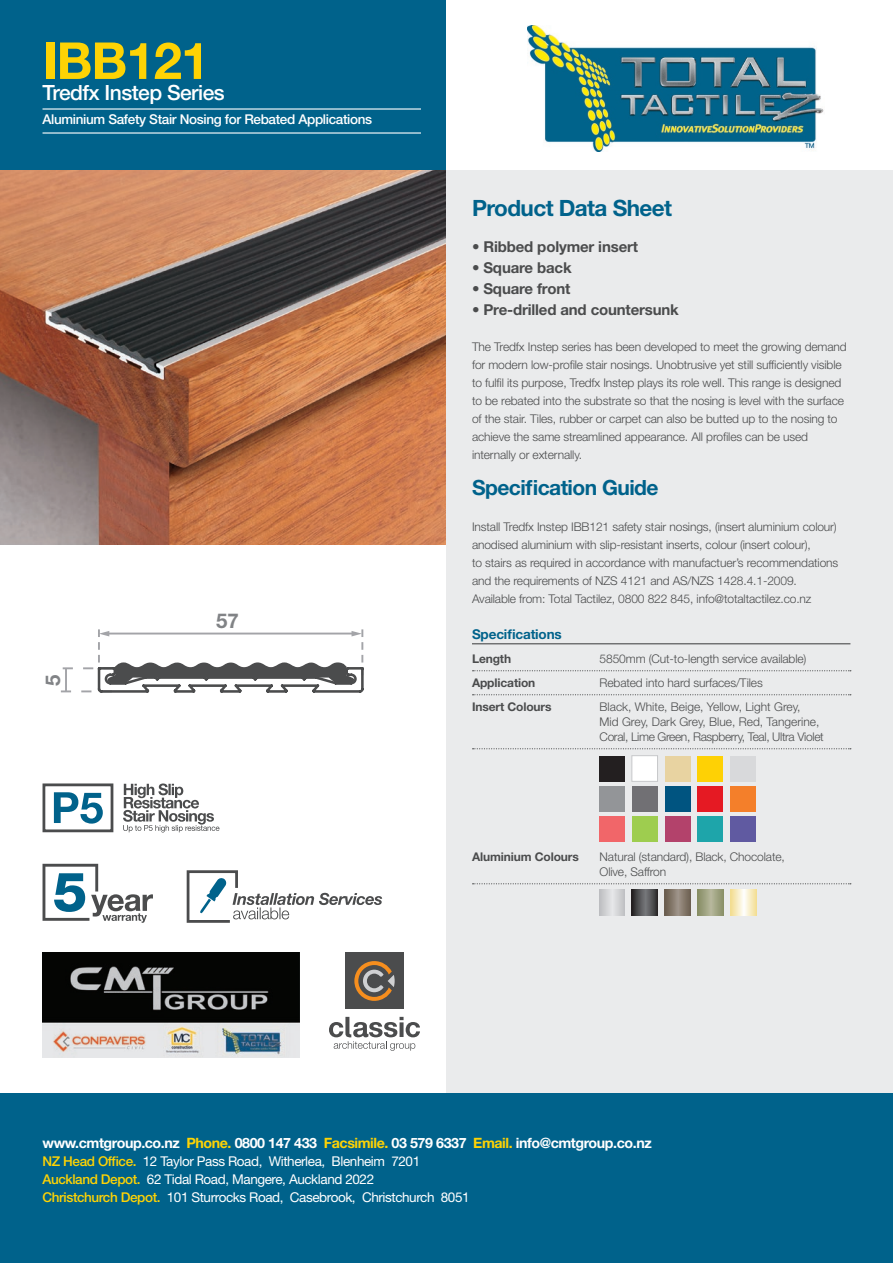
<style>
.page{position:relative;width:893px;height:1263px;background:#fff}
.page>*{position:absolute;margin:0;border:0;box-sizing:border-box;transform-origin:0 0}
.t1{font:700 51px "Helvetica Neue LT Std";letter-spacing:-.02em;color:#fed304}
.t2{font:700 22.5px "Helvetica Neue LT Std";letter-spacing:-.025em;color:#00628b}
.t3{font:700 21px "Helvetica Neue LT Std";letter-spacing:-.025em;color:#00628b}
.t4{font:500 21px "Helvetica Neue LT Std";letter-spacing:-.025em;color:#fff}
.t5{font:700 20.4px "Helvetica Neue";color:#818386}
.t6{font:700 15px "Helvetica Neue LT Std";letter-spacing:-.01em;color:#4b4c4d}
.t7{font:700 14.25px "Helvetica Neue LT Std";letter-spacing:-.03em;color:#fff}
.t8{font:13.5px/18px "Helvetica Neue LT Std";letter-spacing:-.03em;color:#fff}
.t9{font:500 13.5px "Helvetica Neue LT Std";letter-spacing:-.025em;color:#fff}
.t10{font:700 13.5px "Helvetica Neue LT Std";letter-spacing:-.01em;color:#00628b}
.t11{font:300 12px/18px "Helvetica Neue LT Std";letter-spacing:-.01em;color:#4b4c4d}
.t12{font:700 12px "Helvetica Neue LT Std";letter-spacing:-.01em;color:#4b4c4d}
.s1{color:#fed304}
.s2{font-weight:500;color:#fed304}
</style>
<div class="page">
<div style="left:0;top:1093px;width:893px;height:170px;background:#00628b"></div>
<div style="left:0;top:0;width:446px;height:170px;background:#00628b"></div>
<img style="left:0;top:170px;width:446px;height:374px">
<div style="left:446px;top:170px;width:447px;height:923px;background:#eaebec"></div>
<hr style="left:472px;top:643px;width:378px;height:1px;background:#4b4c4d">
<svg style="left:473px;top:670px;width:378px;height:1px"></svg>
<svg style="left:473px;top:694px;width:378px;height:1px"></svg>
<svg style="left:473px;top:748px;width:378px;height:1px"></svg>
<svg style="left:473px;top:883px;width:378px;height:1px"></svg>
<hr style="left:43px;top:108px;width:378px;height:2px;background:#fff">
<hr style="left:43px;top:132px;width:378px;height:2px;background:#fff">
<svg style="left:43px;top:864px;width:110px;height:59px"></svg>
<svg style="left:60px;top:629px;width:304px;height:64px"></svg>
<div style="left:43px;top:783px;width:70px;height:49px;border:3px solid #4b4c4d"></div>
<svg style="left:54px;top:792px;width:49px;height:32px"></svg>
<svg style="left:123px;top:783px;width:97px;height:49px"></svg>
<svg style="left:186px;top:870px;width:196px;height:53px"></svg>
<img style="left:527px;top:26px;width:297px;height:126px">
<div style="left:345px;top:953px;width:59px;height:56px;background:#4b4c4d"></div>
<svg style="left:354px;top:961px;width:41px;height:40px"></svg>
<svg style="left:329px;top:1017px;width:91px;height:34px"></svg>
<img style="left:43px;top:953px;width:256px;height:104px">
<div style="left:599px;top:756px;width:26px;height:25px;background:#231f20"></div>
<div style="left:632px;top:755px;width:26px;height:27px;background:#fff;border:1px solid #c7c8ca"></div>
<div style="left:665px;top:756px;width:25px;height:25px;background:#e8d3a1"></div>
<div style="left:698px;top:756px;width:25px;height:25px;background:#fed105"></div>
<div style="left:730px;top:756px;width:26px;height:25px;background:#d8d9db"></div>
<div style="left:599px;top:786px;width:26px;height:26px;background:#939598"></div>
<div style="left:632px;top:786px;width:25px;height:26px;background:#717074"></div>
<div style="left:665px;top:786px;width:25px;height:26px;background:#005480"></div>
<div style="left:698px;top:786px;width:25px;height:26px;background:#e51a23"></div>
<div style="left:730px;top:786px;width:26px;height:26px;background:#f47f2a"></div>
<div style="left:599px;top:816px;width:26px;height:26px;background:#f16669"></div>
<div style="left:632px;top:816px;width:25px;height:26px;background:#9ecd4f"></div>
<div style="left:665px;top:816px;width:25px;height:26px;background:#b3426b"></div>
<div style="left:698px;top:816px;width:25px;height:26px;background:#1ea5aa"></div>
<div style="left:730px;top:816px;width:26px;height:26px;background:#605aa1"></div>
<svg style="left:599px;top:890px;width:26px;height:25px"></svg>
<svg style="left:632px;top:890px;width:25px;height:25px"></svg>
<svg style="left:665px;top:890px;width:25px;height:25px"></svg>
<svg style="left:698px;top:890px;width:25px;height:25px"></svg>
<svg style="left:730px;top:890px;width:26px;height:25px"></svg>
<p class="t1" style="left:43px;top:29px;width:168px">IBB121</p>
<p class="t4" style="left:43px;top:80px;width:184px">Tredfx Instep Series</p>
<p class="t9" style="left:43px;top:111px;width:331px">Aluminium Safety Stair Nosing for Rebated Applications</p>
<p class="t5" style="left:40px;top:686px;width:13px;rotate:-90deg">5</p>
<p class="t5" style="left:216px;top:608px;width:24px">57</p>
<p class="t2" style="left:472px;top:194px;width:202px">Product Data Sheet</p>
<p class="t6" style="left:472px;top:237px;width:168px">• Ribbed polymer insert</p>
<p class="t6" style="left:472px;top:258px;width:101px">• Square back</p>
<p class="t6" style="left:472px;top:279px;width:100px">• Square front</p>
<p class="t6" style="left:472px;top:300px;width:208px">• Pre-drilled and countersunk</p>
<p class="t11" style="left:472px;top:337px;width:376px">The Tredfx Instep series has been developed to meet the growing demand for modern low-profile stair nosings. Unobtrusive yet still sufficiently visible to fulfil its purpose, Tredfx Instep plays its role well. This range is designed to be rebated into the substrate so that the nosing is level with the surface of the stair. Tiles, rubber or carpet can also be butted up to the nosing to achieve the same streamlined appearance. All profiles can be used internally or externally.</p>
<p class="t3" style="left:472px;top:474px;width:188px">Specification Guide</p>
<p class="t11" style="left:472px;top:517px;width:368px">Install Tredfx Instep IBB121 safety stair nosings, (insert aluminium colour) anodised aluminium with slip-resistant inserts, colour (insert colour),<br>to stairs as required in accordance with manufactuer’s recommendations and the requirements of NZS 4121 and AS/NZS 1428.4.1-2009.<br>Available from: Total Tactilez, 0800 822 845, info@totaltactilez.co.nz</p>
<p class="t10" style="left:472px;top:626px;width:91px">Specifications</p>
<p class="t12" style="left:472px;top:651px;width:41px">Length</p>
<p class="t11" style="left:600px;top:649px;width:208px">5850mm (Cut-to-length service available)</p>
<p class="t12" style="left:472px;top:675px;width:65px">Application</p>
<p class="t11" style="left:600px;top:673px;width:165px">Rebated into hard surfaces/Tiles</p>
<p class="t12" style="left:472px;top:699px;width:81px">Insert Colours</p>
<p class="t11" style="left:600px;top:699px;width:226px;line-height:15px">Black, White, Beige, Yellow, Light Grey,<br>Mid Grey, Dark Grey, Blue, Red, Tangerine,<br>Coral, Lime Green, Raspberry, Teal, Ultra Violet</p>
<p class="t12" style="left:472px;top:849px;width:108px">Aluminium Colours</p>
<p class="t11" style="left:600px;top:849px;width:187px;line-height:15px">Natural (standard), Black, Chocolate,<br>Olive, Saffron</p>
<p class="t7" style="left:43px;top:1134px;width:611px">www.cmtgroup.co.nz <span class="s1">Phone.</span> 0800 147 433 <span class="s1">Facsimile.</span> 03 579 6337 <span class="s1">Email.</span> info@cmtgroup.co.nz</p>
<p class="t8" style="left:43px;top:1152px;width:429px"><span class="s2">NZ Head Office.</span> 12 Taylor Pass Road, Witherlea, Blenheim 7201<br><span class="s2">Auckland Depot.</span> 62 Tidal Road, Mangere, Auckland 2022<br><span class="s2">Christchurch Depot.</span> 101 Sturrocks Road, Casebrook, Christchurch 8051</p>
</div>
